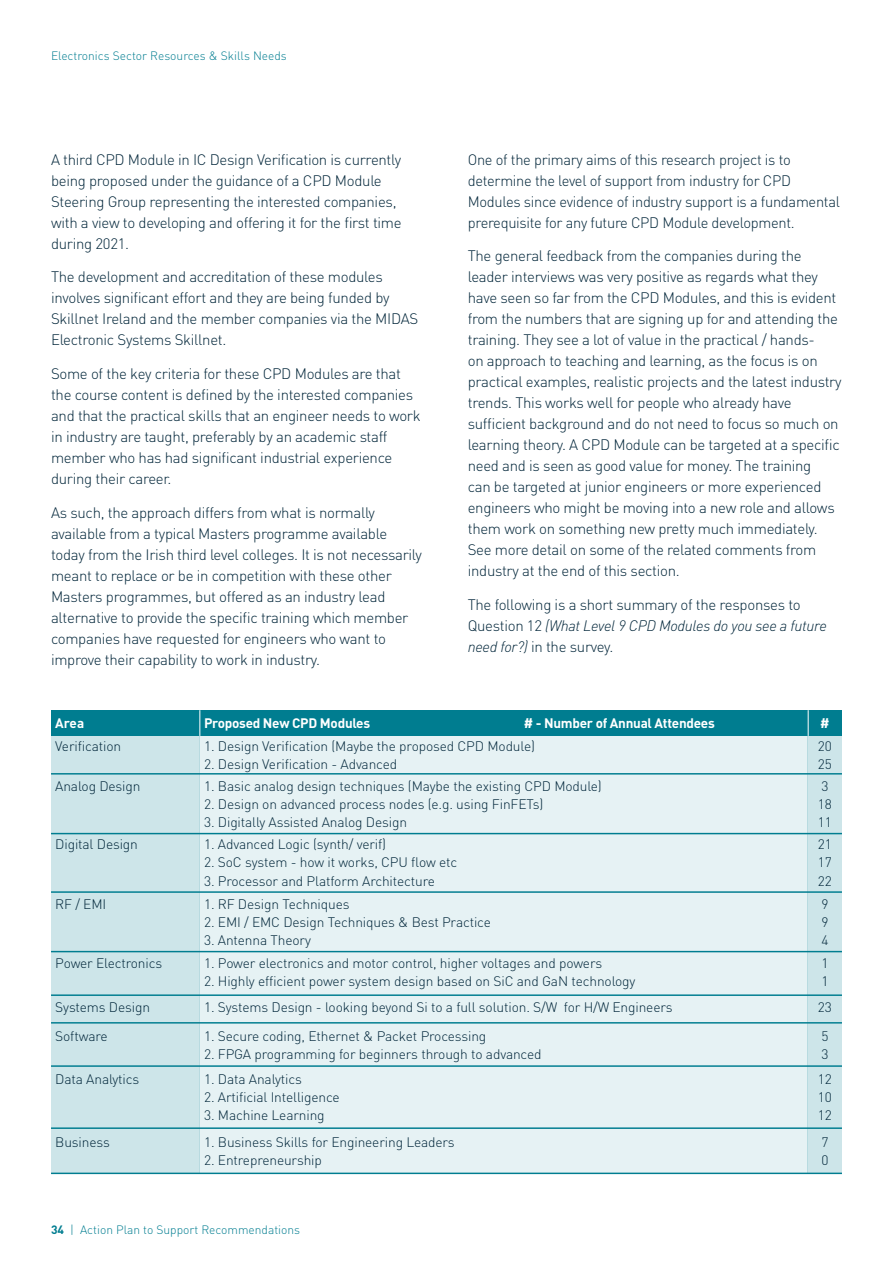
<style>
.page{position:relative;width:893px;height:1263px;background:#fff}
.page>*{position:absolute;margin:0;border:0;box-sizing:border-box;transform-origin:0 0}
.t1{font:300 15px/21px "DIN Pro";letter-spacing:-.02em;color:#002539}
.t2{font:300 13.65px/18.1px "DIN Pro";letter-spacing:-.01em;color:#002539}
.t3{font:700 13.65px "DIN Pro";letter-spacing:-.02em;color:#fff}
.t4{font:300 12px "DIN Pro";color:#007d90}
.s1{font-style:italic}
.s2{font-weight:700}
</style>
<div class="page">
<div style="left:51px;top:736px;width:149px;height:437px;background:#cde5e9"></div>
<div style="left:200px;top:736px;width:608px;height:437px;background:#e6f2f4"></div>
<div style="left:808px;top:736px;width:34px;height:437px;background:#cde5e9"></div>
<div style="left:51px;top:710px;width:149px;height:26px;background:#007d90"></div>
<div style="left:200px;top:710px;width:642px;height:26px;background:#007d90"></div>
<svg style="left:200px;top:710px;width:1px;height:26px"></svg>
<svg style="left:808px;top:710px;width:1px;height:26px"></svg>
<hr style="left:51px;top:773px;width:791px;height:1px;background:#007d90">
<hr style="left:51px;top:833px;width:791px;height:1px;background:#007d90">
<hr style="left:51px;top:891px;width:791px;height:2px;background:#007d90">
<hr style="left:51px;top:951px;width:791px;height:1px;background:#007d90">
<hr style="left:51px;top:994px;width:791px;height:2px;background:#007d90">
<hr style="left:51px;top:1022px;width:791px;height:1px;background:#007d90">
<hr style="left:51px;top:1065px;width:791px;height:2px;background:#007d90">
<hr style="left:51px;top:1127px;width:791px;height:2px;background:#007d90">
<hr style="left:51px;top:1172px;width:791px;height:2px;background:#007d90">
<p class="t4" style="left:51px;top:48px;width:237px">Electronics Sector Resources &amp; Skills Needs</p>
<p class="t1" style="left:51px;top:148px;width:352px">A third CPD Module in IC Design Verification is currently being proposed under the guidance of a CPD Module Steering Group representing the interested companies, with a view to developing and offering it for the first time during 2021.</p>
<p class="t1" style="left:51px;top:266px;width:369px">The development and accreditation of these modules involves significant effort and they are being funded by Skillnet Ireland and the member companies via the MIDAS Electronic Systems Skillnet.</p>
<p class="t1" style="left:51px;top:362px;width:371px">Some of the key criteria for these CPD Modules are that the course content is defined by the interested companies and that the practical skills that an engineer needs to work in industry are taught, preferably by an academic staff member who has had significant industrial experience during their career.</p>
<p class="t1" style="left:51px;top:501px;width:372px">As such, the approach differs from what is normally available from a typical Masters programme available today from the Irish third level colleges. It is not necessarily meant to replace or be in competition with these other Masters programmes, but offered as an industry lead alternative to provide the specific training which member companies have requested for engineers who want to improve their capability to work in industry.</p>
<p class="t1" style="left:468px;top:148px;width:374px">One of the primary aims of this research project is to determine the level of support from industry for CPD Modules since evidence of industry support is a fundamental prerequisite for any future CPD Module development.</p>
<p class="t1" style="left:468px;top:245px;width:375px">The general feedback from the companies during the leader interviews was very positive as regards what they have seen so far from the CPD Modules, and this is evident from the numbers that are signing up for and attending the training. They see a lot of value in the practical / hands-<br>on approach to teaching and learning, as the focus is on practical examples, realistic projects and the latest industry trends. This works well for people who already have sufficient background and do not need to focus so much on learning theory. A CPD Module can be targeted at a specific need and is seen as good value for money. The training<br>can be targeted at junior engineers or more experienced engineers who might be moving into a new role and allows them work on something new pretty much immediately.<br>See more detail on some of the related comments from industry at the end of this section.</p>
<p class="t1" style="left:468px;top:594px;width:361px">The following is a short summary of the responses to<br>Question 12 <span class="s1">(What Level 9 CPD Modules do you see a future need for?)</span> in the survey.</p>
<p class="t3" style="left:55px;top:714px;width:30px">Area</p>
<p class="t3" style="left:204px;top:714px;width:168px">Proposed New CPD Modules</p>
<p class="t3" style="left:524px;top:714px;width:192px"># - Number of Annual Attendees</p>
<p class="t3" style="left:820px;top:714px;width:11px">#</p>
<p class="t2" style="left:55px;top:736px;width:67px">Verification</p>
<p class="t2" style="left:55px;top:776px;width:87px">Analog Design</p>
<p class="t2" style="left:55px;top:835px;width:84px">Digital Design</p>
<p class="t2" style="left:55px;top:894px;width:52px">RF / EMI</p>
<p class="t2" style="left:55px;top:954px;width:108px">Power Electronics</p>
<p class="t2" style="left:55px;top:992px;width:96px;line-height:28.7px">Systems Design<br>Software</p>
<p class="t2" style="left:55px;top:1069px;width:85px">Data Analytics</p>
<p class="t2" style="left:55px;top:1132px;width:56px">Business</p>
<p class="t2" style="left:204px;top:736px;width:332px">1. Design Verification (Maybe the proposed CPD Module)</p>
<p class="t2" style="left:204px;top:754px;width:195px">2. Design Verification - Advanced</p>
<p class="t2" style="left:204px;top:776px;width:399px">1. Basic analog design techniques (Maybe the existing CPD Module)</p>
<p class="t2" style="left:204px;top:794px;width:341px">2. Design on advanced process nodes (e.g. using FinFETs)</p>
<p class="t2" style="left:204px;top:812px;width:204px">3. Digitally Assisted Analog Design</p>
<p class="t2" style="left:204px;top:835px;width:184px">1. Advanced Logic (synth/ verif)</p>
<p class="t2" style="left:204px;top:853px;width:255px">2. SoC system - how it works, CPU flow etc</p>
<p class="t2" style="left:204px;top:871px;width:232px">3. Processor and Platform Architecture</p>
<p class="t2" style="left:204px;top:894px;width:147px">1. RF Design Techniques</p>
<p class="t2" style="left:204px;top:912px;width:288px">2. EMI / EMC Design Techniques &amp; Best Practice</p>
<p class="t2" style="left:204px;top:930px;width:108px">3. Antenna Theory</p>
<p class="t2" style="left:204px;top:954px;width:400px">1. Power electronics and motor control, higher voltages and powers</p>
<p class="t2" style="left:204px;top:972px;width:433px">2. Highly efficient power system design based on SiC and GaN technology</p>
<p class="t2" style="left:204px;top:997px;width:470px">1. Systems Design - looking beyond Si to a full solution. S/W for H/W Engineers</p>
<p class="t2" style="left:204px;top:1026px;width:284px">1. Secure coding, Ethernet &amp; Packet Processing</p>
<p class="t2" style="left:204px;top:1044px;width:339px">2. FPGA programming for beginners through to advanced</p>
<p class="t2" style="left:204px;top:1069px;width:99px">1. Data Analytics</p>
<p class="t2" style="left:204px;top:1088px;width:137px">2. Artificial Intelligence</p>
<p class="t2" style="left:204px;top:1106px;width:122px">3. Machine Learning</p>
<p class="t2" style="left:204px;top:1132px;width:252px">1. Business Skills for Engineering Leaders</p>
<p class="t2" style="left:204px;top:1150px;width:119px">2. Entrepreneurship</p>
<p class="t4" style="left:51px;top:1221px;width:251px"><span class="s2">34</span> | Action Plan to Support Recommendations</p>
<p class="t2" style="left:818px;top:736px;width:16px">20<br>25</p>
<p class="t2" style="left:818px;top:776px;width:16px">3<br>18<br>11</p>
<p class="t2" style="left:818px;top:835px;width:16px;text-align:justify">21<br>17<br>22</p>
<p class="t2" style="left:821px;top:894px;width:9px;text-align:justify">9<br>9<br>4</p>
<p class="t2" style="left:821px;top:954px;width:9px">1<br>1</p>
<p class="t2" style="left:818px;top:992px;width:16px;line-height:28.7px">23<br>5</p>
<p class="t2" style="left:818px;top:1040px;width:16px;line-height:25.3px">3<br>12</p>
<p class="t2" style="left:818px;top:1088px;width:16px">10<br>12</p>
<p class="t2" style="left:821px;top:1132px;width:9px">7<br>0</p>
</div>
